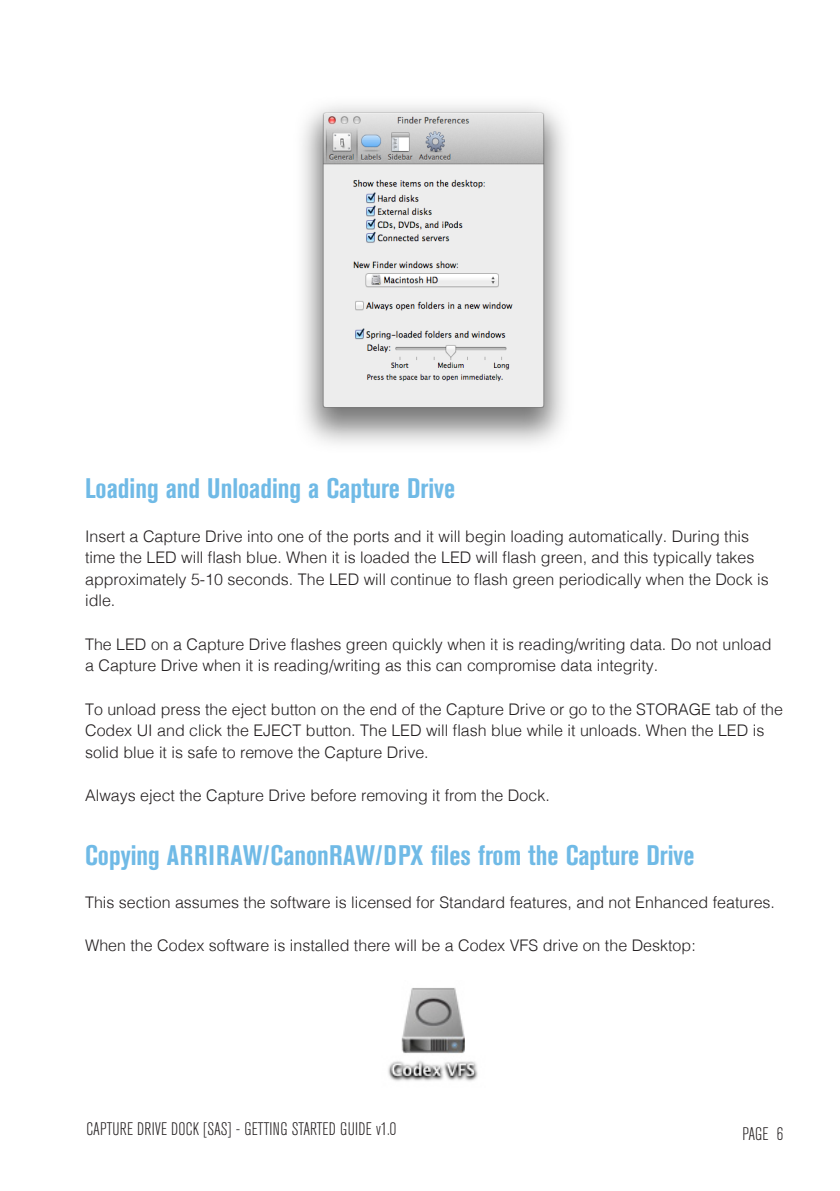
<style>
.page{position:relative;width:840px;height:1191px;background:#fff}
.page>*{position:absolute;margin:0;border:0;box-sizing:border-box;transform-origin:0 0}
.Heading_1{font:700 condensed 28px "Akzidenz Grotesk BE";color:#70bae6}
.t1{font:300 condensed 18px "Akzidenz Grotesk BE";color:#231f20}
.t2{font:300 16px/21.6px "Helvetica";color:#231f20}
</style>
<div class="page">
<img style="left:302px;top:105px;width:263px;height:339px">
<img style="left:388px;top:988px;width:90px;height:93px">
<p class="Heading_1" style="left:85px;top:473px;width:371px">Loading and Unloading a Capture Drive</p>
<p class="t2" style="left:85px;top:524px;width:684px">Insert a Capture Drive into one of the ports and it will begin loading automatically. During this time the LED will flash blue. When it is loaded the LED will flash green, and this typically takes approximately 5-10 seconds. The LED will continue to flash green periodically when the Dock is idle.</p>
<p class="t2" style="left:85px;top:632px;width:687px">The LED on a Capture Drive flashes green quickly when it is reading/writing data. Do not unload a Capture Drive when it is reading/writing as this can compromise data integrity.</p>
<p class="t2" style="left:85px;top:697px;width:699px">To unload press the eject button on the end of the Capture Drive or go to the STORAGE tab of the<br>Codex UI and click the EJECT button. The LED will flash blue while it unloads. When the LED is solid blue it is safe to remove the Capture Drive.</p>
<p class="t2" style="left:85px;top:783px;width:466px">Always eject the Capture Drive before removing it from the Dock.</p>
<p class="Heading_1" style="left:85px;top:839px;width:610px">Copying ARRIRAW/CanonRAW/DPX files from the Capture Drive</p>
<p class="t2" style="left:85px;top:890px;width:691px">This section assumes the software is licensed for Standard features, and not Enhanced features.</p>
<p class="t2" style="left:85px;top:933px;width:611px">When the Codex software is installed there will be a Codex VFS drive on the Desktop:</p>
<p class="t1" style="left:86px;top:1119px;width:311px">CAPTURE DRIVE DOCK [SAS] - GETTING STARTED GUIDE v1.0</p>
<p class="t1" style="left:742px;top:1123px;width:42px">PAGE 6</p>
</div>
